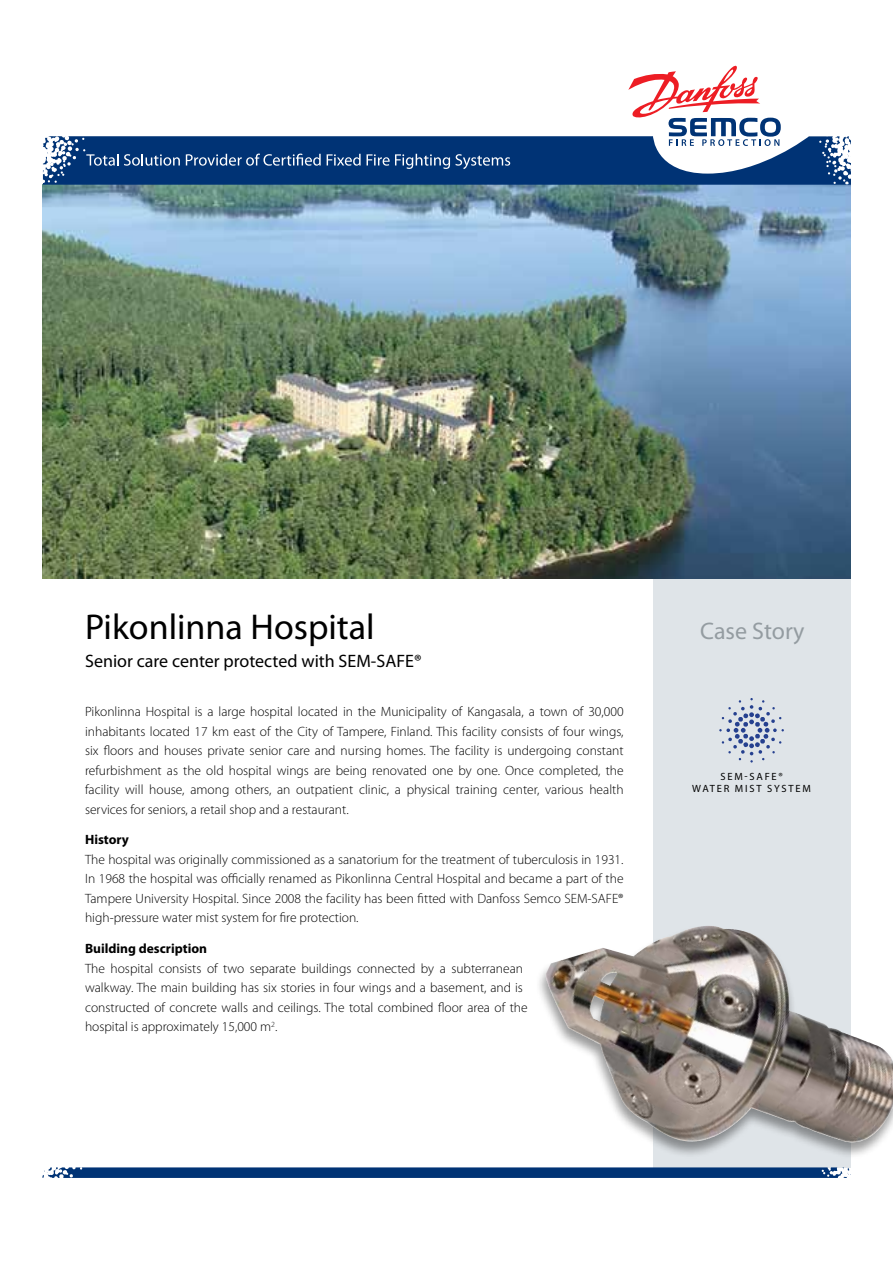
<style>
.page{position:relative;width:893px;height:1263px;background:#fff}
.page>*{position:absolute;margin:0;border:0;box-sizing:border-box;transform-origin:0 0}
.t1{font:36px "Myriad Pro";color:#000}
.t2{font:24px "Myriad Pro";color:#949ca1}
.t3{font:18px "Myriad Pro";color:#000}
.t4{font:300 13.5px/19.5px "Myriad Pro";color:#000;text-align:justify}
.t5{font:700 13.5px "Myriad Pro";color:#000}
.t6{font:10.5px/12px "Myriad Pro";letter-spacing:.17em;color:#000;text-align:center}
</style>
<div class="page">
<div style="left:653px;top:578px;width:198px;height:589px;background:#dfe4e8"></div>
<img style="left:43px;top:185px;width:808px;height:393px">
<svg style="left:43px;top:65px;width:808px;height:120px"></svg>
<svg style="left:43px;top:1167px;width:808px;height:11px;background:#154380"></svg>
<svg style="left:719px;top:698px;width:65px;height:64px"></svg>
<div style="left:535px;top:925px;width:358px;height:235px;background:#000;opacity:.4"></div>
<img style="left:641px;top:926px;width:67px;height:24px">
<h1 class="t1" style="left:85px;top:605px;width:291px">Pikonlinna Hospital</h1>
<h3 class="t3" style="left:85px;top:650px;width:338px">Senior care center protected with SEM-SAFE®</h3>
<p class="t4" style="left:85px;top:702px;width:540px">Pikonlinna Hospital is a large hospital located in the Municipality of Kangasala, a town of 30,000 inhabitants located 17 km east of the City of Tampere, Finland. This facility consists of four wings, six floors and houses private senior care and nursing homes. The facility is undergoing constant refurbishment as the old hospital wings are being renovated one by one. Once completed, the facility will house, among others, an outpatient clinic, a physical training center, various health services for seniors, a retail shop and a restaurant.</p>
<p class="t5" style="left:85px;top:831px;width:46px">History</p>
<p class="t4" style="left:85px;top:850px;width:540px">The hospital was originally commissioned as a sanatorium for the treatment of tuberculosis in 1931.<br>In 1968 the hospital was officially renamed as Pikonlinna Central Hospital and became a part of the Tampere University Hospital. Since 2008 the facility has been fitted with Danfoss Semco SEM-SAFE® high-pressure water mist system for fire protection.</p>
<p class="t5" style="left:85px;top:940px;width:124px">Building description</p>
<p class="t4" style="left:85px;top:958px;width:444px;text-align:left">The hospital consists of two separate buildings connected by a subterranean walkway. The main building has six stories in four wings and a basement, and is constructed of concrete walls and ceilings. The total combined floor area of the hospital is approximately 15,000 m<sup>2</sup>.</p>
<h2 class="t2" style="left:700px;top:616px;width:106px">Case Story</h2>
<p class="t6" style="left:692px;top:770px;width:120px">SEM-SAFE®<br>WATER MIST SYSTEM</p>
</div>
